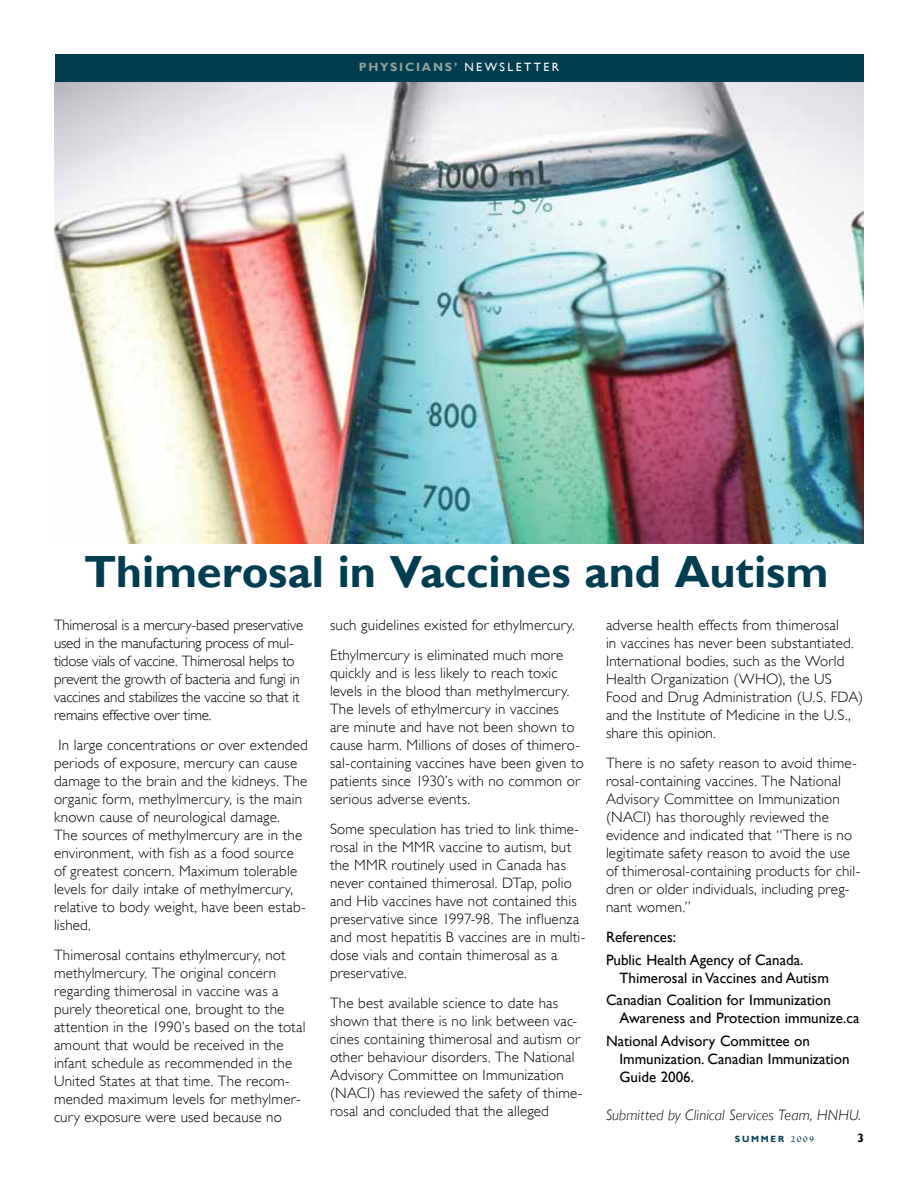
<style>
.page{position:relative;width:918px;height:1188px;background:#fff}
.page>*{position:absolute;margin:0;border:0;box-sizing:border-box;transform-origin:0 0}
.t1{font:700 45px "Gill Sans";color:#013d50}
.t2{font:300 15px/18px "Gill Sans";letter-spacing:.01em;color:#000}
.t3{font:300 15px/18px "Gill Sans";letter-spacing:-.015em;color:#000}
.t4{font:15px/22.5px "Gill Sans";color:#000}
.t5{font:italic 300 15px "Gill Sans";letter-spacing:.005em;color:#000}
.t6{font:700 12px "Gill Sans";letter-spacing:.15em;color:#94a29c}
.t7{font:12px "Gill Sans";color:#fff}
.t8{font:700 12px "Gill Sans";color:#000}
.t9{font:700 9px "Gill Sans";letter-spacing:.19em;color:#013d50}
.s1{font-weight:400;color:#fff}
.s2{font-family:"Goudy Old Style T"}
</style>
<div class="page">
<div style="left:56px;top:54px;width:808px;height:28px;background:#013d50"></div>
<img style="left:54px;top:82px;width:810px;height:461px">
<p class="t6" style="left:359px;top:60px;width:117px">Physicians’ <span class="s1">newslette</span></p>
<p class="t7" style="left:552px;top:60px;width:9px">r</p>
<h1 class="t1" style="left:84px;top:545px;width:746px">Thimerosal in Vaccines and Autism</h1>
<p class="t3" style="left:54px;top:616px;width:251px">Thimerosal is a mercury-based preservative used in the manufacturing process of mul&shy;tidose vials of vaccine. Thimerosal helps to prevent the growth of bacteria and fungi in vaccines and stabilizes the vaccine so that it remains effective over time.</p>
<p class="t2" style="left:54px;top:736px;width:255px;text-indent:5px">In large concentrations or over extended periods of exposure, mercury can cause damage to the brain and the kidneys. The organic form, methylmercury, is the main known cause of neurological damage.<br>The sources of methylmercury are in the environment, with fish as a food source of greatest concern. Maximum tolerable levels for daily intake of methylmercury, relative to body weight, have been estab&shy;lished.</p>
<p class="t2" style="left:54px;top:946px;width:253px">Thimerosal contains ethylmercury, not methylmercury. The original concern regarding thimerosal in vaccine was a purely theoretical one, brought to the attention in the 1990’s based on the total amount that would be received in the infant schedule as recommended in the United States at that time. The recom&shy;mended maximum levels for methylmer&shy;cury exposure were used because no</p>
<p class="t2" style="left:330px;top:610px;width:246px;line-height:30px">such guidelines existed for ethylmercury.<br>Ethylmercury is eliminated much more</p>
<p class="t2" style="left:330px;top:664px;width:255px">quickly and is less likely to reach toxic levels in the blood than methylmercury.<br>The levels of ethylmercury in vaccines<br>are minute and have not been shown to cause harm. Millions of doses of thimero&shy;sal-containing vaccines have been given to patients since 1930’s with no common or serious adverse events.</p>
<p class="t2" style="left:330px;top:820px;width:257px">Some speculation has tried to link thime&shy;rosal in the MMR vaccine to autism, but the MMR routinely used in Canada has never contained thimerosal. DTap, polio and Hib vaccines have not contained this preservative since 1997-98. The influenza and most hepatitis B vaccines are in multi&shy;dose vials and contain thimerosal as a preservative.</p>
<p class="t2" style="left:330px;top:994px;width:254px">The best available science to date has shown that there is no link between vac&shy;cines containing thimerosal and autism or other behaviour disorders. The National Advisory Committee on Immunization (NACI) has reviewed the safety of thime&shy;rosal and concluded that the alleged</p>
<p class="t2" style="left:606px;top:616px;width:259px">adverse health effects from thimerosal<br>in vaccines has never been substantiated.<br>International bodies, such as the World Health Organization (WHO), the US Food and Drug Administration (U.S. FDA) and the Institute of Medicine in the U.S., share this opinion.</p>
<p class="t2" style="left:606px;top:754px;width:256px">There is no safety reason to avoid thime&shy;rosal-containing vaccines. The National Advisory Committee on Immunization (NACI) has thoroughly reviewed the evidence and indicated that “There is no legitimate safety reason to avoid the use of thimerosal-containing products for chil&shy;dren or older individuals, including preg&shy;nant women.”</p>
<p class="t4" style="left:606px;top:926px;width:199px">References:<br>Public Health Agency of Canada.</p>
<p class="t4" style="left:606px;top:967px;width:226px;text-align:right">Thimerosal in Vaccines and Autism<br>Canadian Coalition for Immunization</p>
<p class="t4" style="left:606px;top:1007px;width:255px;text-indent:14px">Awareness and Protection immunize.ca<br>National Advisory Committee on</p>
<p class="t4" style="left:620px;top:1050px;width:232px;line-height:18px">Immunization. Canadian Immunization<br>Guide 2006.</p>
<p class="t5" style="left:606px;top:1106px;width:257px">Submitted by Clinical Services Team, HNHU.</p>
<p class="t9" style="left:735px;top:1134px;width:80px">Summer <span class="s2">2009</span></p>
<p class="t8" style="left:857px;top:1131px;width:8px">3</p>
</div>
